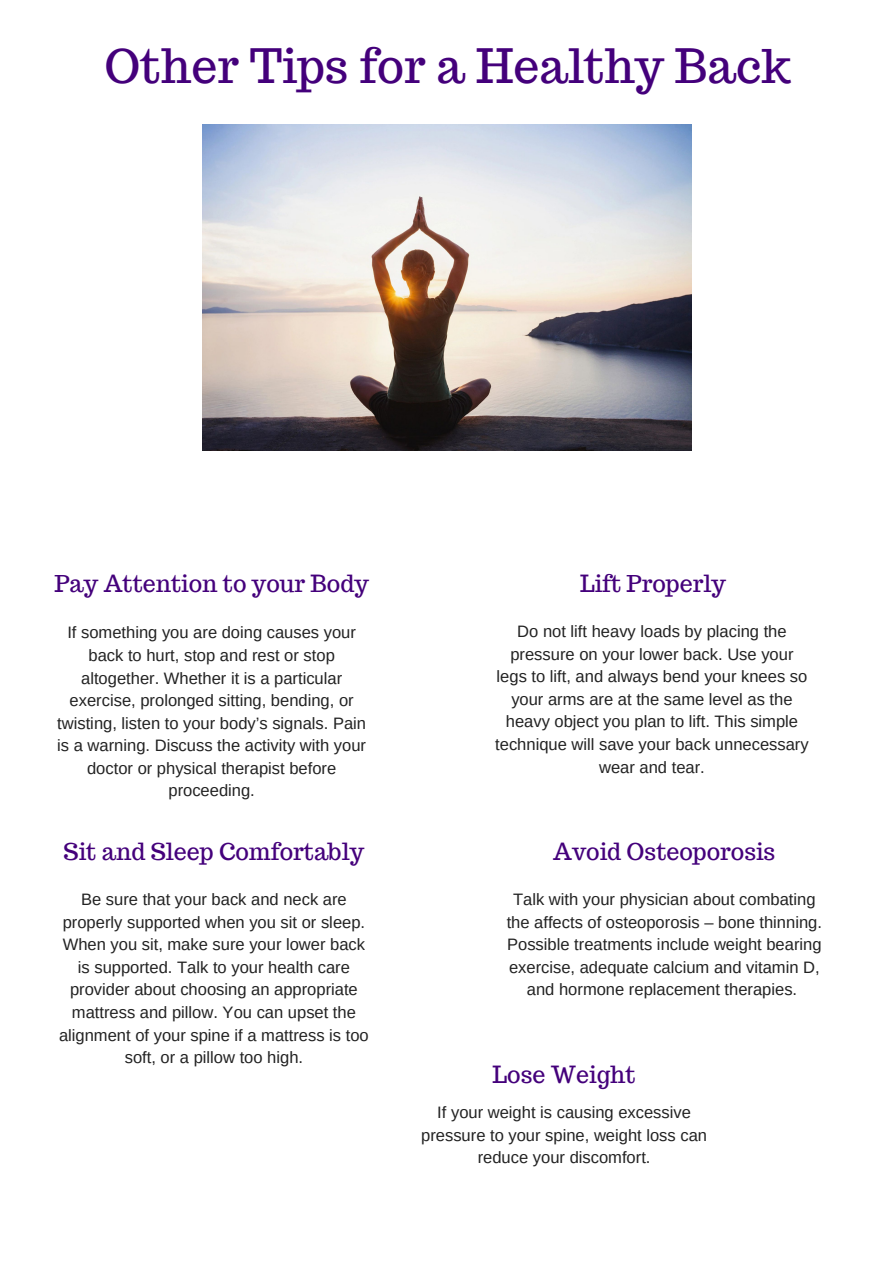
<style>
.page{position:relative;width:893px;height:1263px;background:#fff}
.page>*{position:absolute;margin:0;border:0;box-sizing:border-box;transform-origin:0 0}
.t1{font:46.35px "Trocchi";color:#44007b}
.t2{font:23.25px "Trocchi";color:#44007b}
.t3{font:16.5px/22.5px "Arimo";color:#222;text-align:center}
</style>
<div class="page">
<img style="left:203px;top:125px;width:488px;height:325px">
<h1 class="t1" style="left:105px;top:36px;width:688px">Other Tips for a Healthy Back</h1>
<h2 class="t2" style="left:55px;top:569px;width:316px">Pay Attention to your Body</h2>
<p class="t3" style="left:57px;top:621px;width:310px">If something you are doing causes your back to hurt, stop and rest or stop altogether. Whether it is a particular exercise, prolonged sitting, bending, or twisting, listen to your body’s signals. Pain is a warning. Discuss the activity with your doctor or physical therapist before proceeding.</p>
<h2 class="t2" style="left:64px;top:837px;width:302px">Sit and Sleep Comfortably</h2>
<p class="t3" style="left:59px;top:888px;width:311px">Be sure that your back and neck are properly supported when you sit or sleep.<br>When you sit, make sure your lower back is supported. Talk to your health care provider about choosing an appropriate mattress and pillow. You can upset the alignment of your spine if a mattress is too soft, or a pillow too high.</p>
<h2 class="t2" style="left:580px;top:569px;width:147px">Lift Properly</h2>
<p class="t3" style="left:495px;top:620px;width:315px">Do not lift heavy loads by placing the pressure on your lower back. Use your legs to lift, and always bend your knees so your arms are at the same level as the heavy object you plan to lift. This simple technique will save your back unnecessary wear and tear.</p>
<h2 class="t2" style="left:553px;top:837px;width:224px">Avoid Osteoporosis</h2>
<p class="t3" style="left:507px;top:888px;width:317px">Talk with your physician about combating the affects of osteoporosis – bone thinning.<br>Possible treatments include weight bearing exercise, adequate calcium and vitamin D, and hormone replacement therapies.</p>
<h2 class="t2" style="left:493px;top:1059px;width:144px">Lose Weight</h2>
<p class="t3" style="left:421px;top:1101px;width:287px">If your weight is causing excessive pressure to your spine, weight loss can reduce your discomfort.</p>
</div>
